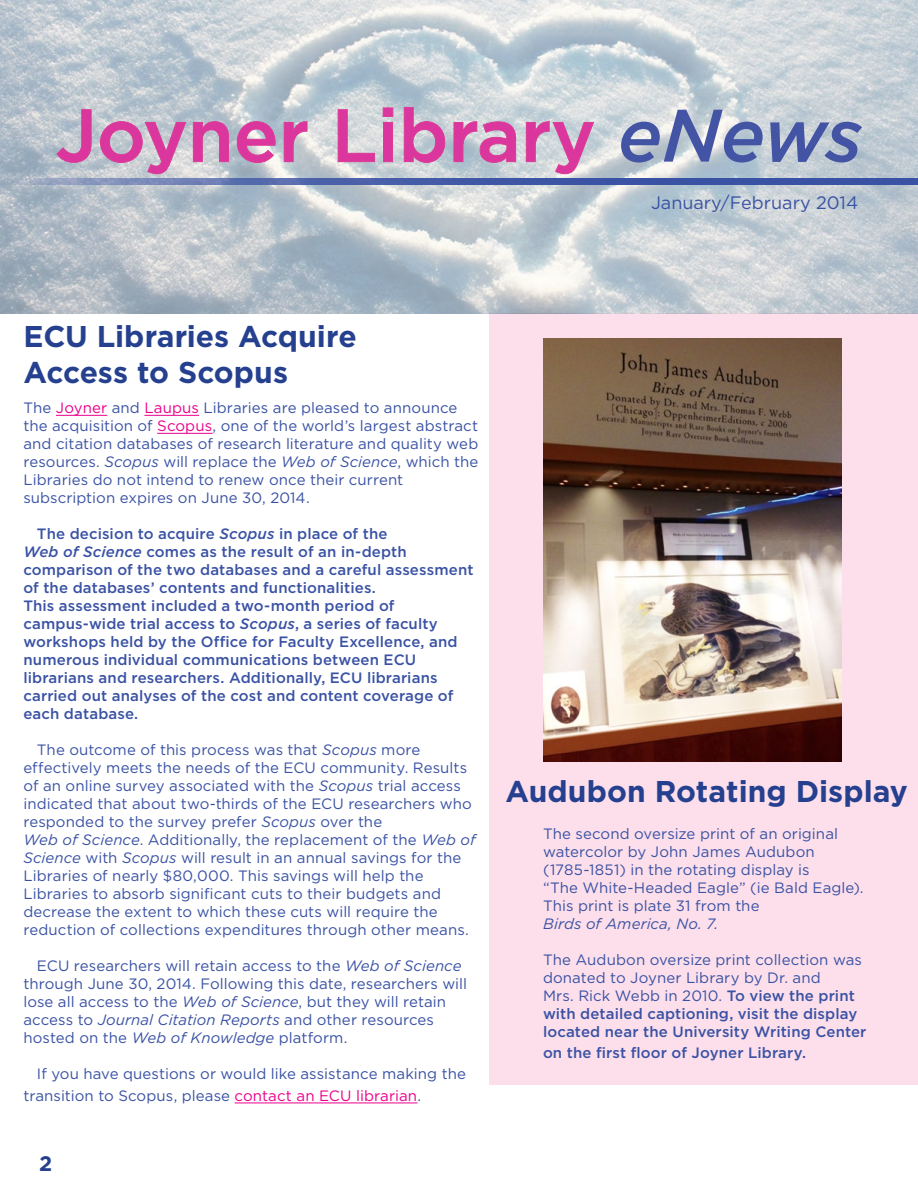
<style>
.page{position:relative;width:918px;height:1188px;background:#fff}
.page>*{position:absolute;margin:0;border:0;box-sizing:border-box;transform-origin:0 0}
.t1{font:500 74.25px "Gotham";color:#da369e}
.t2{font:700 30px/36px "Gotham";color:#25408f}
.t3{font:700 21px "Gotham";color:#25408f}
.t4{font:18px "Gotham";color:#3a52a4}
.t5{font:15px/18px "Gotham";letter-spacing:.005em;color:#3a52a4}
.t6{font:500 15px/18px "Gotham";letter-spacing:.01em;color:#3a52a4}
.t7{font:italic 15px "Gotham";letter-spacing:.005em;color:#3a52a4}
.s1{font-style:italic;color:#4454a4}
.s2{color:#ec008c}
.s3{font-style:italic}
.s4{font-weight:400}
</style>
<div class="page">
<div style="left:490px;top:314px;width:428px;height:771px;background:#fcdfeb"></div>
<img style="left:0;top:0;width:918px;height:314px">
<svg style="left:0;top:178px;width:918px;height:7px;fill:#4158a6"></svg>
<hr style="left:56px;top:415px;width:51px;height:1px;background:#ec008c">
<hr style="left:144px;top:415px;width:55px;height:1px;background:#ec008c">
<hr style="left:157px;top:433px;width:56px;height:1px;background:#ec008c">
<hr style="left:235px;top:1103px;width:182px;height:1px;background:#ec008c">
<img style="left:543px;top:338px;width:298px;height:424px">
<svg style="left:57px;top:109px;width:35px;height:54px"></svg>
<svg style="left:100px;top:121px;width:86px;height:53px"></svg>
<svg style="left:193px;top:121px;width:36px;height:41px"></svg>
<svg style="left:237px;top:121px;width:39px;height:42px"></svg>
<svg style="left:284px;top:121px;width:23px;height:41px"></svg>
<svg style="left:338px;top:109px;width:37px;height:53px"></svg>
<svg style="left:383px;top:108px;width:10px;height:54px"></svg>
<svg style="left:404px;top:107px;width:41px;height:56px"></svg>
<svg style="left:454px;top:121px;width:62px;height:42px"></svg>
<svg style="left:526px;top:121px;width:68px;height:53px"></svg>
<h1 class="t1" style="left:56px;top:93px;width:809px">Joyner Library <span class="s1">eNews</span></h1>
<p class="t4" style="left:651px;top:193px;width:209px">January/February 2014</p>
<h2 class="t2" style="left:23px;top:318px;width:335px">ECU Libraries Acquire<br>Access to Scopus</h2>
<p class="t5" style="left:23px;top:399px;width:457px">The <span class="s2">Joyner</span> and <span class="s2">Laupus</span> Libraries are pleased to announce the acquisition of <span class="s2">Scopus</span>, one of the world’s largest abstract and citation databases of research literature and quality web resources. <span class="s3">Scopus</span> will replace the <span class="s3">Web of Science</span>, which the Libraries do not intend to renew once their current subscription expires on June 30, 2014.</p>
<p class="t6" style="left:23px;top:525px;width:452px;text-indent:14px">The decision to acquire <span class="s3">Scopus</span> in place of the<br><span class="s3">Web of Science</span> comes as the result of an in-depth comparison of the two databases and a careful assessment of the databases’ contents and functionalities.<br>This assessment included a two-month period of campus-wide trial access to <span class="s3">Scopus</span>, a series of faculty workshops held by the Office for Faculty Excellence, and numerous individual communications between ECU librarians and researchers. Additionally, ECU librarians carried out analyses of the cost and content coverage of each database.</p>
<p class="t5" style="left:23px;top:741px;width:454px;text-indent:14px">The outcome of this process was that <span class="s3">Scopus</span> more effectively meets the needs of the ECU community. Results of an online survey associated with the <span class="s3">Scopus</span> trial access indicated that about two-thirds of the ECU researchers who responded to the survey prefer <span class="s3">Scopus</span> over the<br><span class="s3">Web of Science</span>. Additionally, the replacement of the <span class="s3">Web of Science</span> with <span class="s3">Scopus</span> will result in an annual savings for the Libraries of nearly $80,000. This savings will help the Libraries to absorb significant cuts to their budgets and decrease the extent to which these cuts will require the reduction of collections expenditures through other means.</p>
<p class="t5" style="left:23px;top:957px;width:445px;text-indent:14px">ECU researchers will retain access to the <span class="s3">Web of Science </span>through June 30, 2014. Following this date, researchers will lose all access to the <span class="s3">Web of Science</span>, but they will retain access to <span class="s3">Journal Citation Reports</span> and other resources hosted on the <span class="s3">Web of Knowledge</span> platform.</p>
<p class="t5" style="left:23px;top:1063px;width:444px;line-height:21.6px;text-indent:14px">If you have questions or would like assistance making the transition to Scopus, please <span class="s2">contact an ECU librarian</span>.</p>
<h3 class="t3" style="left:39px;top:1152px;width:15px">2</h3>
<h2 class="t2" style="left:506px;top:772px;width:404px">Audubon Rotating Display</h2>
<p class="t5" style="left:543px;top:824px;width:322px">The second oversize print of an original watercolor by John James Audubon (1785-1851) in the rotating display is<br>“The White-Headed Eagle” (ie Bald Eagle).<br>This print is plate 31 from the</p>
<p class="t7" style="left:543px;top:915px;width:177px">Birds of America, No. 7.</p>
<p class="t6" style="left:543px;top:950px;width:325px"><span class="s4">The Audubon oversize print collection was donated to Joyner Library by Dr. and<br>Mrs. Rick Webb in 2010.</span> To view the print with detailed captioning, visit the display located near the University Writing Center</p>
<p class="t6" style="left:543px;top:1043px;width:265px">on the first floor of Joyner Library.</p>
</div>
